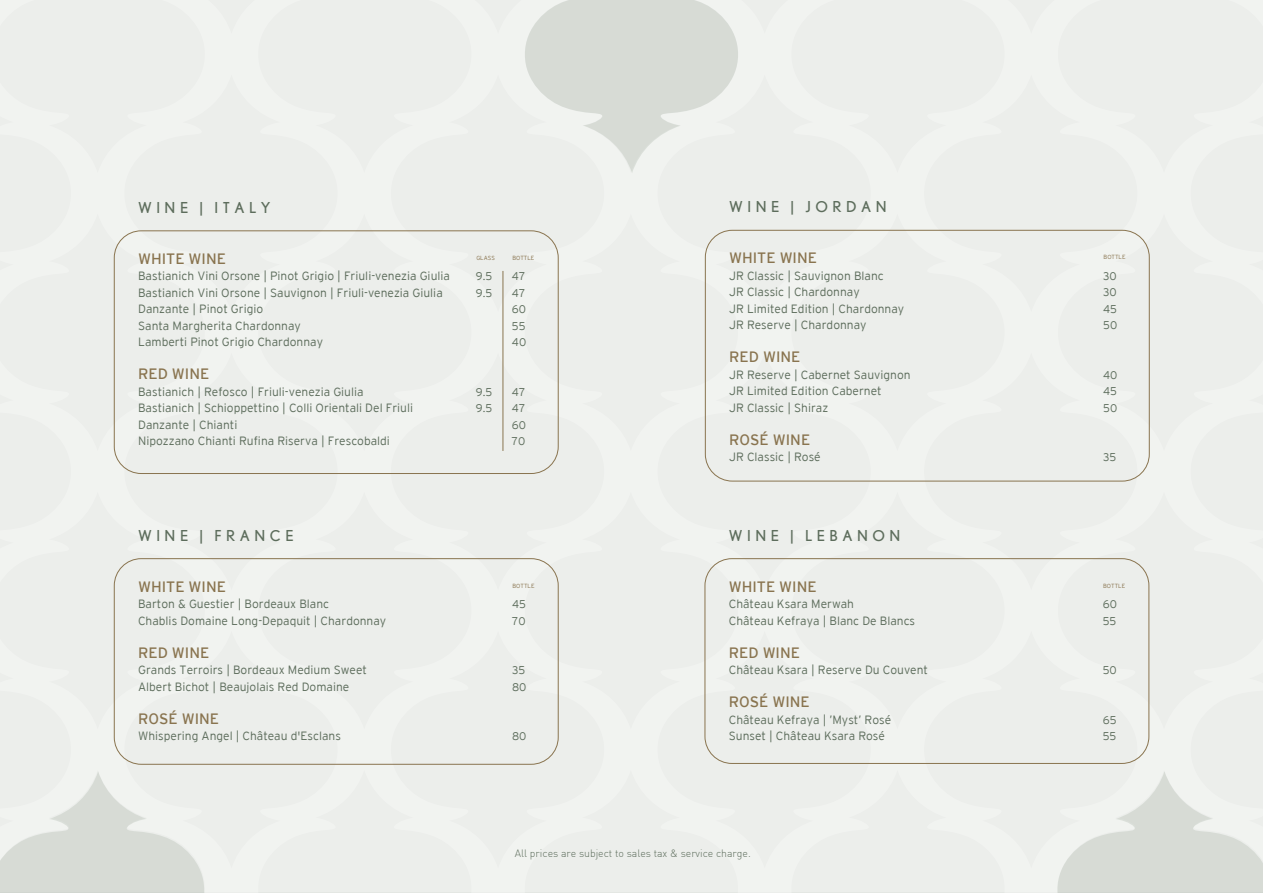
<style>
.page{position:relative;width:1263px;height:893px;background:#eceeeb}
.page>*{position:absolute;margin:0;border:0;box-sizing:border-box;transform-origin:0 0}
.t1{font:15px "Interstate";color:#89744f}
.t2{font:15px "Nobel";letter-spacing:.3em;color:#5d6d5c}
.t3{font:300 12px/16.5px "Interstate";color:#5d6d5c}
.t4{font:300 11.25px/16.5px "Interstate";color:#5d6d5c}
.t5{font:300 10.5px "DIN";color:#5d6d5c}
.t6{font:300 6px "Interstate";color:#89744f}
</style>
<div class="page">
<svg style="left:525px;top:0;width:213px;height:173px"></svg>
<svg style="left:0;top:771px;width:204px;height:122px"></svg>
<svg style="left:1057px;top:771px;width:206px;height:122px"></svg>
<div style="left:705px;top:230px;width:445px;height:251px;border:1px solid #89744f;border-radius:27px"></div>
<div style="left:705px;top:558px;width:444px;height:206px;border:1px solid #89744f;border-radius:27px"></div>
<div style="left:114px;top:558px;width:445px;height:207px;border:1px solid #89744f;border-radius:27px"></div>
<div style="left:114px;top:230px;width:445px;height:244px;border:1px solid #89744f;border-radius:27px"></div>
<hr style="left:503px;top:271px;width:1px;height:180px;background:#89744f">
<p class="t2" style="left:138px;top:199px;width:134px">WINE | ITALY</p>
<p class="t2" style="left:729px;top:198px;width:159px">WINE | JORDAN</p>
<p class="t1" style="left:138px;top:250px;width:89px">WHITE WINE</p>
<p class="t3" style="left:138px;top:268px;width:313px">Bastianich Vini Orsone | Pinot Grigio | Friuli-venezia Giulia Bastianich Vini Orsone | Sauvignon | Friuli-venezia Giulia Danzante | Pinot Grigio<br>Santa Margherita Chardonnay<br>Lamberti Pinot Grigio Chardonnay</p>
<p class="t1" style="left:138px;top:366px;width:73px">RED WINE</p>
<p class="t3" style="left:138px;top:383px;width:276px">Bastianich | Refosco | Friuli-venezia Giulia Bastianich | Schioppettino | Colli Orientali Del Friuli Danzante | Chianti<br>Nipozzano Chianti Rufina Riserva | Frescobaldi</p>
<p class="t6" style="left:476px;top:254px;width:20px">GLASS</p>
<p class="t6" style="left:512px;top:254px;width:24px">BOTTLE</p>
<p class="t4" style="left:476px;top:268px;width:18px">9.5<br>9.5</p>
<p class="t4" style="left:512px;top:268px;width:16px;text-align:justify">47<br>47<br>60<br>55<br>40</p>
<p class="t4" style="left:476px;top:384px;width:18px">9.5<br>9.5</p>
<p class="t4" style="left:512px;top:384px;width:16px;text-align:justify">47<br>47<br>60<br>70</p>
<p class="t1" style="left:729px;top:250px;width:89px">WHITE WINE</p>
<p class="t3" style="left:729px;top:267px;width:177px">JR Classic | Sauvignon Blanc<br>JR Classic | Chardonnay<br>JR Limited Edition | Chardonnay<br>JR Reserve | Chardonnay</p>
<p class="t1" style="left:729px;top:349px;width:73px">RED WINE</p>
<p class="t3" style="left:729px;top:366px;width:183px">JR Reserve | Cabernet Sauvignon<br>JR Limited Edition Cabernet<br>JR Classic | Shiraz</p>
<p class="t1" style="left:729px;top:431px;width:83px">ROSÉ WINE</p>
<p class="t3" style="left:729px;top:449px;width:93px">JR Classic | Rosé</p>
<p class="t6" style="left:1103px;top:254px;width:24px">BOTTLE</p>
<p class="t4" style="left:1103px;top:268px;width:16px;text-align:justify">30<br>30<br>45<br>50</p>
<p class="t4" style="left:1103px;top:367px;width:16px;text-align:justify">40<br>45<br>50</p>
<p class="t4" style="left:1103px;top:449px;width:15px">35</p>
<p class="t2" style="left:138px;top:527px;width:157px">WINE | FRANCE</p>
<p class="t2" style="left:729px;top:527px;width:173px">WINE | LEBANON</p>
<p class="t1" style="left:138px;top:578px;width:89px">WHITE WINE</p>
<p class="t6" style="left:1103px;top:582px;width:24px">BOTTLE</p>
<p class="t3" style="left:138px;top:596px;width:250px">Barton &amp; Guestier | Bordeaux Blanc<br>Chablis Domaine Long-Depaquit | Chardonnay</p>
<p class="t1" style="left:138px;top:644px;width:73px">RED WINE</p>
<p class="t3" style="left:138px;top:662px;width:230px">Grands Terroirs | Bordeaux Medium Sweet<br>Albert Bichot | Beaujolais Red Domaine</p>
<p class="t1" style="left:138px;top:710px;width:83px">ROSÉ WINE</p>
<p class="t3" style="left:138px;top:728px;width:204px">Whispering Angel | Château d'Esclans</p>
<p class="t1" style="left:729px;top:578px;width:89px">WHITE WINE</p>
<p class="t3" style="left:729px;top:596px;width:188px">Château Ksara Merwah<br>Château Kefraya | Blanc De Blancs</p>
<p class="t1" style="left:729px;top:644px;width:73px">RED WINE</p>
<p class="t3" style="left:729px;top:662px;width:201px">Château Ksara | Reserve Du Couvent</p>
<p class="t1" style="left:729px;top:694px;width:83px">ROSÉ WINE</p>
<p class="t3" style="left:729px;top:711px;width:164px">Château Kefraya | ’Myst’ Rosé<br>Sunset | Château Ksara Rosé</p>
<p class="t6" style="left:512px;top:582px;width:24px">BOTTLE</p>
<p class="t4" style="left:1103px;top:596px;width:16px">60<br>55</p>
<p class="t4" style="left:512px;top:596px;width:15px">45<br>70</p>
<p class="t4" style="left:512px;top:662px;width:16px">35<br>80</p>
<p class="t4" style="left:1103px;top:662px;width:16px">50</p>
<p class="t4" style="left:1103px;top:711px;width:15px">65<br>55</p>
<p class="t4" style="left:512px;top:728px;width:16px">80</p>
<p class="t5" style="left:515px;top:847px;width:237px">All prices are subject to sales tax &amp; service charge.</p>
</div>
